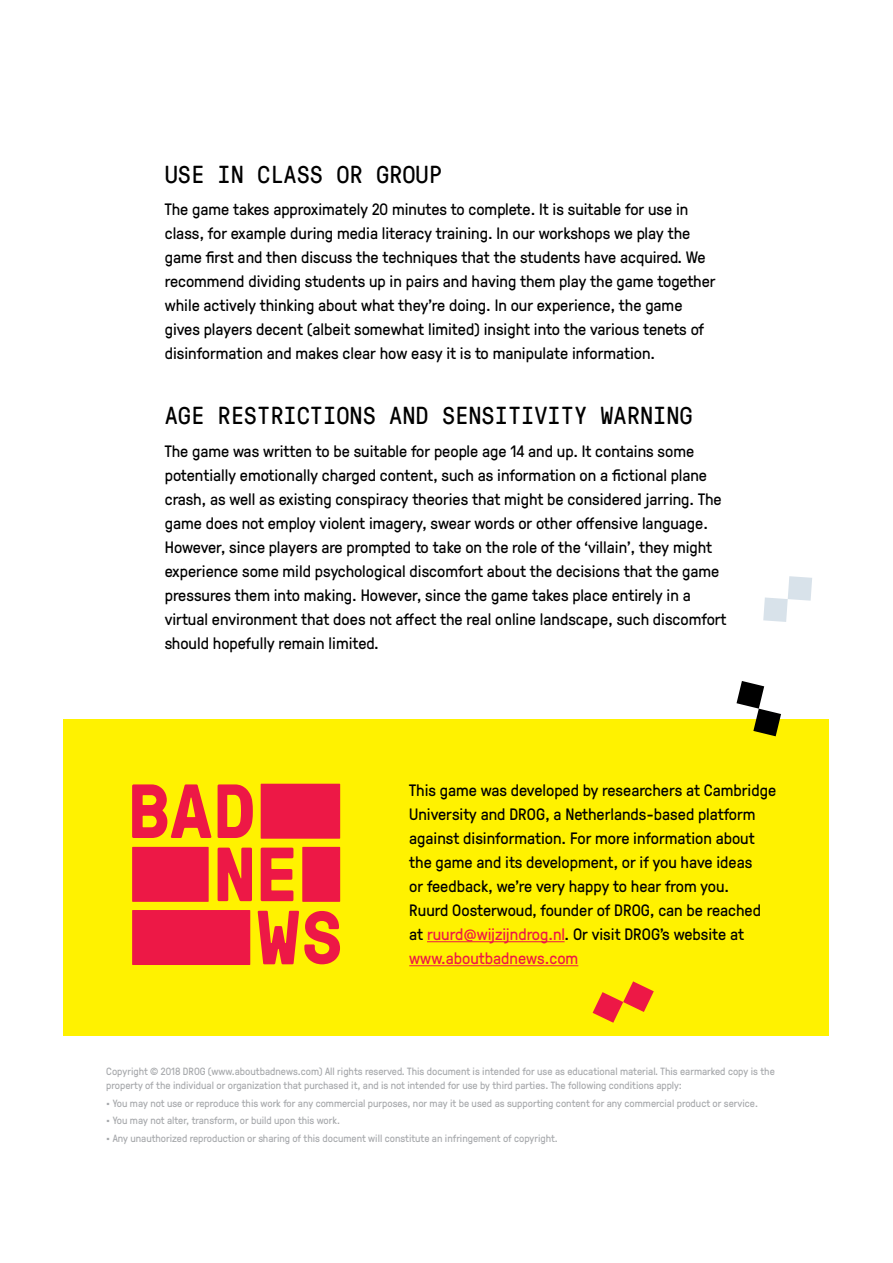
<style>
.page{position:relative;width:893px;height:1263px;background:#fff}
.page>*{position:absolute;margin:0;border:0;box-sizing:border-box;transform-origin:0 0}
.t1{font:24px "GT Pressura Mono";color:#000}
.t2{font:16.5px/24px "GT Pressura";color:#000}
.t3{font:10.5px/13.5px "GT Pressura";color:#a7a9ac}
.s1{color:#ed1846}
</style>
<div class="page">
<div style="left:64px;top:719px;width:765px;height:316px;background:#fff200"></div>
<svg style="left:593px;top:981px;width:61px;height:42px"></svg>
<svg style="left:763px;top:576px;width:49px;height:46px"></svg>
<svg style="left:736px;top:681px;width:45px;height:55px"></svg>
<svg style="left:218px;top:784px;width:35px;height:54px"></svg>
<svg style="left:132px;top:784px;width:79px;height:54px"></svg>
<div style="left:132px;top:847px;width:77px;height:55px;background:#ed1846"></div>
<div style="left:132px;top:910px;width:118px;height:55px;background:#ed1846"></div>
<div style="left:261px;top:784px;width:79px;height:55px;background:#ed1846"></div>
<div style="left:302px;top:847px;width:38px;height:55px;background:#ed1846"></div>
<svg style="left:218px;top:847px;width:34px;height:54px"></svg>
<svg style="left:261px;top:847px;width:32px;height:54px"></svg>
<svg style="left:258px;top:911px;width:82px;height:53px"></svg>
<hr style="left:427px;top:941px;width:138px;height:1px;background:#ed1846">
<hr style="left:409px;top:965px;width:169px;height:1px;background:#ed1846">
<h1 class="t1" style="left:165px;top:157px;width:279px">USE IN CLASS OR GROUP</h1>
<p class="t2" style="left:165px;top:197px;width:552px">The game takes approximately 20 minutes to complete. It is suitable for use in class, for example during media literacy training. In our workshops we play the game first and then discuss the techniques that the students have acquired. We recommend dividing students up in pairs and having them play the game together while actively thinking about what they’re doing. In our experience, the game gives players decent (albeit somewhat limited) insight into the various tenets of disinformation and makes clear how easy it is to manipulate information.</p>
<h1 class="t1" style="left:165px;top:399px;width:529px">AGE RESTRICTIONS AND SENSITIVITY WARNING</h1>
<p class="t2" style="left:165px;top:438px;width:563px">The game was written to be suitable for people age 14 and up. It contains some potentially emotionally charged content, such as information on a fictional plane crash, as well as existing conspiracy theories that might be considered jarring. The game does not employ violent imagery, swear words or other offensive language.<br>However, since players are prompted to take on the role of the ‘villain’, they might experience some mild psychological discomfort about the decisions that the game pressures them into making. However, since the game takes place entirely in a virtual environment that does not affect the real online landscape, such discomfort should hopefully remain limited.</p>
<p class="t2" style="left:409px;top:777px;width:368px">This game was developed by researchers at Cambridge University and DROG, a Netherlands-based platform against disinformation. For more information about the game and its development, or if you have ideas<br>or feedback, we’re very happy to hear from you.<br>Ruurd Oosterwoud, founder of DROG, can be reached at <span class="s1">ruurd@wijzijndrog.nl</span>. Or visit DROG’s website at <span class="s1">www.aboutbadnews.com</span></p>
<p class="t3" style="left:106px;top:1064px;width:670px">Copyright © 2018 DROG (www.aboutbadnews.com) All rights reserved. This document is intended for use as educational material. This earmarked copy is the property of the individual or organization that purchased it, and is not intended for use by third parties. The following conditions apply:</p>
<p class="t3" style="left:106px;top:1095px;width:653px">• You may not use or reproduce this work for any commercial purposes, nor may it be used as supporting content for any commercial product or service.</p>
<p class="t3" style="left:106px;top:1113px;width:235px">• You may not alter, transform, or build upon this work.</p>
<p class="t3" style="left:106px;top:1131px;width:453px">• Any unauthorized reproduction or sharing of this document will constitute an infringement of copyright.</p>
</div>
